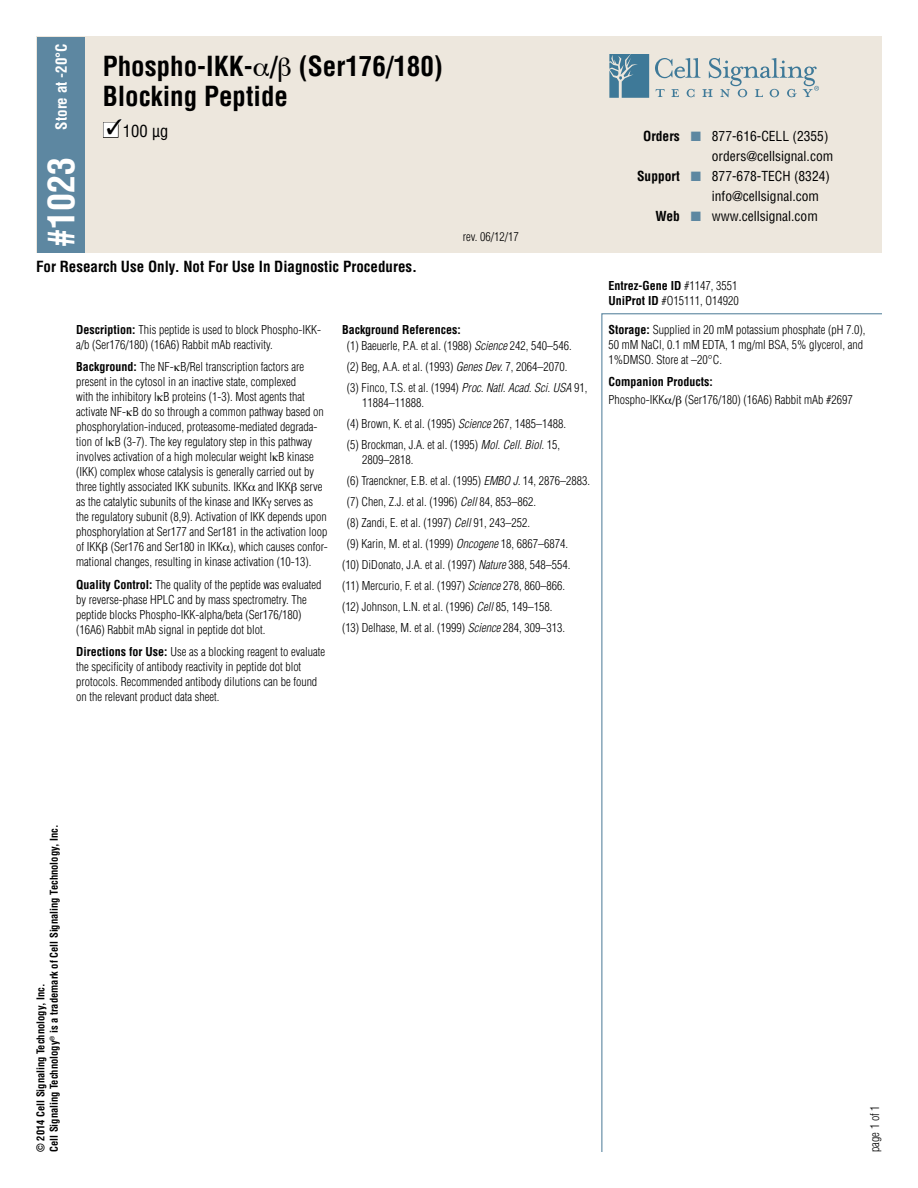
<style>
.page{position:relative;width:918px;height:1188px;background:#fff}
.page>*{position:absolute;margin:0;border:0;box-sizing:border-box;transform-origin:0 0}
.t1{font:700 condensed 36px "Helvetica";color:#fff}
.t2{font:700 condensed 27px/30px "Helvetica";color:#000}
.t3{font:condensed 16.5px "Helvetica";color:#000}
.t4{font:700 condensed 15px "Helvetica";color:#000}
.t5{font:700 condensed 15px "Helvetica";color:#fff}
.t6{font:condensed 13.5px "Helvetica";color:#000}
.t7{font:300 condensed 12px/15px "Helvetica";color:#000}
.t8{font:700 condensed 12px "Helvetica";color:#000}
.t9{font:700 condensed 10.5px/13.5px "Helvetica";color:#000}
.s1{color:#fff}
.s2{font-weight:700}
.s3{font-style:italic}
.s4{color:#5d87a1}
</style>
<div class="page">
<svg style="left:601px;top:313px;width:281px;height:839px"></svg>
<div style="left:37px;top:36px;width:845px;height:217px;background:#ede7dd"></div>
<div style="left:37px;top:37px;width:48px;height:216px;background:#5d87a1"></div>
<div style="left:103px;top:122px;width:15px;height:16px;border:1px solid #000"></div>
<svg style="left:609px;top:54px;width:40px;height:44px;background:#5889a2"></svg>
<svg style="left:655px;top:58px;width:164px;height:39px"></svg>
<svg style="left:665px;top:396px;width:17px;height:11px"></svg>
<svg style="left:106px;top:119px;width:16px;height:17px"></svg>
<p class="t5" style="left:52px;top:130px;width:88px;rotate:-90deg">Store at -20°C</p>
<h2 class="t2" style="left:103px;top:51px;width:342px">Phospho-IKK- / (Ser176/180)<br>Blocking Peptide</h2>
<h3 class="t3" style="left:103px;top:121px;width:67px"><span class="s1">■</span> 100 µg</h3>
<h1 class="t1" style="left:39px;top:247px;width:91px;rotate:-90deg">#1023</h1>
<p class="t4" style="left:36px;top:257px;width:383px">For Research Use Only. Not For Use In Diagnostic Procedures.</p>
<p class="t7" style="left:463px;top:229px;width:57px">rev. 06/12/17</p>
<p class="t7" style="left:76px;top:322px;width:246px"><span class="s2">Description:</span> This peptide is used to block Phospho-IKK&shy;a/b (Ser176/180) (16A6) Rabbit mAb reactivity.</p>
<p class="t7" style="left:76px;top:359px;width:253px"><span class="s2">Background:</span> The NF- B/Rel transcription factors are present in the cytosol in an inactive state, complexed<br>with the inhibitory I B proteins (1-3). Most agents that activate NF- B do so through a common pathway based on phosphorylation-induced, proteasome-mediated degrada&shy;tion of I B (3-7). The key regulatory step in this pathway involves activation of a high molecular weight I B kinase (IKK) complex whose catalysis is generally carried out by three tightly associated IKK subunits. IKK and IKK serve as the catalytic subunits of the kinase and IKK serves as the regulatory subunit (8,9). Activation of IKK depends upon phosphorylation at Ser177 and Ser181 in the activation loop of IKK (Ser176 and Ser180 in IKK ), which causes confor&shy;mational changes, resulting in kinase activation (10-13).</p>
<p class="t7" style="left:76px;top:577px;width:247px"><span class="s2">Quality Control:</span> The quality of the peptide was evaluated by reverse-phase HPLC and by mass spectrometry. The peptide blocks Phospho-IKK-alpha/beta (Ser176/180) (16A6) Rabbit mAb signal in peptide dot blot.</p>
<p class="t7" style="left:76px;top:644px;width:250px"><span class="s2">Directions for Use:</span> Use as a blocking reagent to evaluate the specificity of antibody reactivity in peptide dot blot protocols. Recommended antibody dilutions can be found on the relevant product data sheet.</p>
<p class="t7" style="left:347px;top:321px;width:227px;line-height:16.5px;text-indent:-5px"><span class="s2">Background References:<br></span>(1) Baeuerle, P.A. et al. (1988) <span class="s3">Science</span> 242, 540–546.</p>
<p class="t7" style="left:347px;top:356px;width:242px;line-height:21px">(2) Beg, A.A. et al. (1993) <span class="s3">Genes Dev.</span> 7, 2064–2070.<br>(3) Finco, T.S. et al. (1994) <span class="s3">Proc. Natl. Acad. Sci. USA</span> 91,</p>
<p class="t7" style="left:347px;top:392px;width:221px;line-height:21px;text-indent:15px">11884–11888.<br>(4) Brown, K. et al. (1995) <span class="s3">Science</span> 267, 1485–1488. (5) Brockman, J.A. et al. (1995) <span class="s3">Mol. Cell. Biol.</span> 15,</p>
<p class="t7" style="left:362px;top:452px;width:53px">2809–2818.</p>
<p class="t7" style="left:347px;top:473px;width:245px">(6) Traenckner, E.B. et al. (1995) <span class="s3">EMBO J.</span> 14, 2876–2883.</p>
<p class="t7" style="left:347px;top:494px;width:191px">(7) Chen, Z.J. et al. (1996) <span class="s3">Cell</span> 84, 853–862.</p>
<p class="t7" style="left:347px;top:515px;width:185px">(8) Zandi, E. et al. (1997) <span class="s3">Cell</span> 91, 243–252.</p>
<p class="t7" style="left:347px;top:536px;width:223px">(9) Karin, M. et al. (1999) <span class="s3">Oncogene</span> 18, 6867–6874.</p>
<p class="t7" style="left:342px;top:557px;width:230px">(10) DiDonato, J.A. et al. (1997) <span class="s3">Nature</span> 388, 548–554.</p>
<p class="t7" style="left:342px;top:578px;width:225px">(11) Mercurio, F. et al. (1997) <span class="s3">Science</span> 278, 860–866.</p>
<p class="t7" style="left:342px;top:599px;width:212px">(12) Johnson, L.N. et al. (1996) <span class="s3">Cell</span> 85, 149–158.</p>
<p class="t7" style="left:342px;top:620px;width:225px">(13) Delhase, M. et al. (1999) <span class="s3">Science</span> 284, 309–313.</p>
<p class="t6" style="left:643px;top:128px;width:187px"><span class="s2">Orders</span> <span class="s4">■</span> 877-616-CELL (2355)</p>
<p class="t6" style="left:712px;top:148px;width:123px">orders@cellsignal.com</p>
<p class="t6" style="left:637px;top:168px;width:194px"><span class="s2">Support</span> <span class="s4">■</span> 877-678-TECH (8324)</p>
<p class="t6" style="left:712px;top:188px;width:109px">info@cellsignal.com</p>
<p class="t6" style="left:655px;top:208px;width:164px"><span class="s2">Web</span> <span class="s4">■</span> www.cellsignal.com</p>
<p class="t7" style="left:609px;top:278px;width:132px"><span class="s2">Entrez-Gene ID</span> #1147, 3551<br><span class="s2">UniProt ID</span> #O15111, O14920</p>
<p class="t7" style="left:609px;top:322px;width:258px"><span class="s2">Storage:</span> Supplied in 20 mM potassium phosphate (pH 7.0),<br>50 mM NaCl, 0.1 mM EDTA, 1 mg/ml BSA, 5% glycerol, and<br>1%DMSO. Store at –20°C.</p>
<p class="t8" style="left:609px;top:374px;width:106px">Companion Products:</p>
<p class="t7" style="left:609px;top:392px;width:246px">Phospho-IKK / (Ser176/180) (16A6) Rabbit mAb #2697</p>
<p class="t9" style="left:34px;top:1152px;width:329px;rotate:-90deg">© 2014 Cell Signaling Technology, Inc.<br>Cell Signaling Technology<sup>®</sup> is a trademark of Cell Signaling Technology, Inc.</p>
<p class="t7" style="left:867px;top:1152px;width:48px;rotate:-90deg">page 1 of 1</p>
</div>
